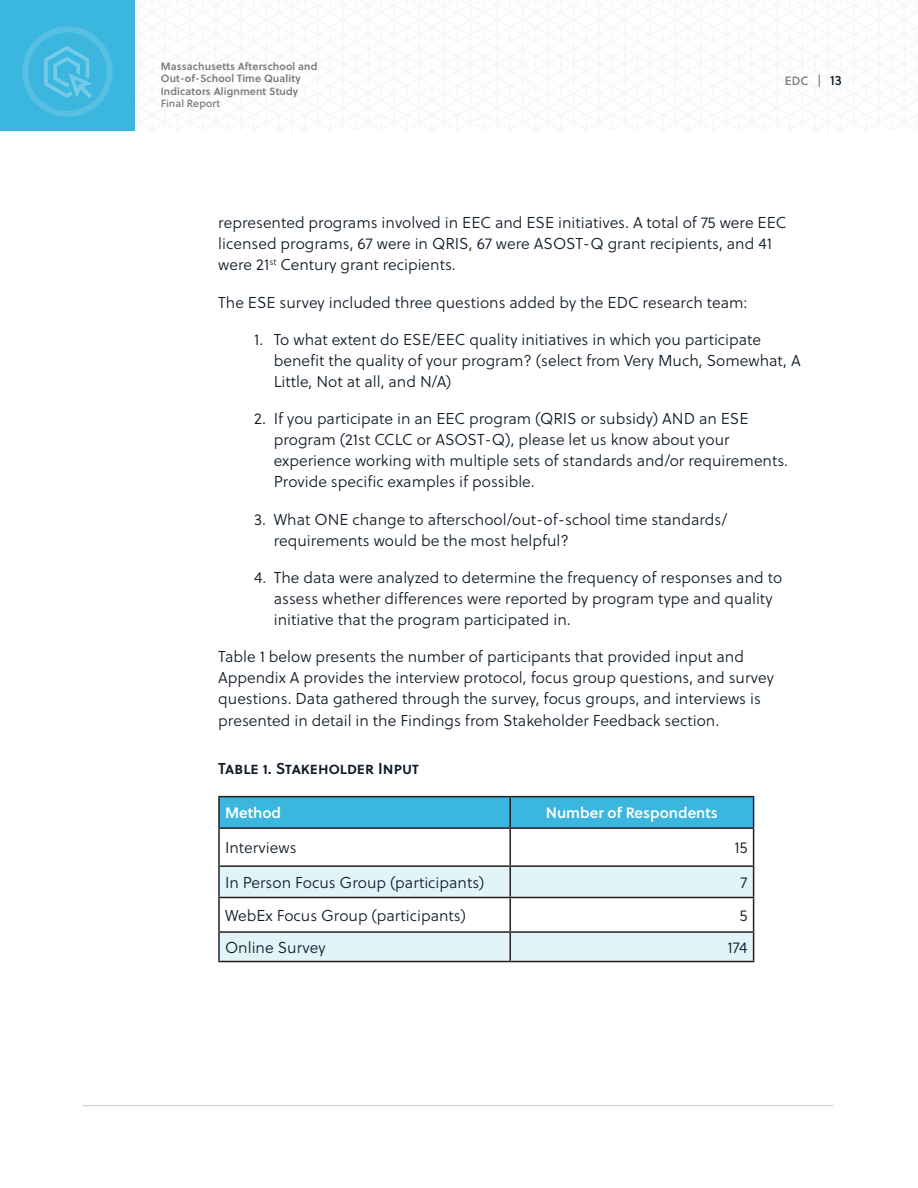
<style>
.page{position:relative;width:918px;height:1188px;background:#fff}
.page>*{position:absolute;margin:0;border:0;box-sizing:border-box;transform-origin:0 0}
.body_text_last{font:15.75px/21px "Soleil Lt";color:#101c28}
.body_text{font:15.75px/21px "Soleil Lt";color:#101c28}
.table_and_figutre{font:15.75px "Soleil Sb";color:#101c28}
.t1{font:15px "Soleil Sb";color:#fff}
.t2{font:12px "Soleil Bk";color:#777}
.t3{font:10.5px/12.6px "Soleil Sb";letter-spacing:.01em;color:#777}
.t4{font:10.5px "Soleil Bk";letter-spacing:.01em;color:#777}
.s1{font-size:13.5px;color:#101c28}
</style>
<div class="page">
<div style="left:0;top:0;width:135px;height:131px;background:#3ab6df"></div>
<div style="left:22px;top:26px;width:91px;height:91px;border:6px solid #fff;border-radius:50%"></div>
<svg style="left:44px;top:46px;width:48px;height:52px"></svg>
<hr style="left:83px;top:1105px;width:750px;height:1px;background:#939598">
<div style="left:220px;top:797px;width:533px;height:30px;background:#3ab6df"></div>
<svg style="left:220px;top:867px;width:533px;height:94px;fill:#e1f4fa"></svg>
<hr style="left:218px;top:796px;width:292px;height:1px;background:#231f20">
<hr style="left:218px;top:797px;width:2px;height:30px;background:#231f20">
<hr style="left:510px;top:796px;width:244px;height:1px;background:#231f20">
<hr style="left:509px;top:797px;width:2px;height:30px;background:#231f20">
<hr style="left:753px;top:797px;width:1px;height:30px;background:#231f20">
<hr style="left:218px;top:827px;width:292px;height:2px;background:#231f20">
<hr style="left:218px;top:829px;width:2px;height:36px;background:#231f20">
<hr style="left:510px;top:827px;width:244px;height:2px;background:#231f20">
<hr style="left:509px;top:829px;width:2px;height:36px;background:#231f20">
<hr style="left:753px;top:829px;width:1px;height:36px;background:#231f20">
<hr style="left:218px;top:865px;width:292px;height:2px;background:#231f20">
<hr style="left:218px;top:867px;width:2px;height:30px;background:#231f20">
<hr style="left:510px;top:865px;width:244px;height:2px;background:#231f20">
<hr style="left:509px;top:867px;width:2px;height:30px;background:#231f20">
<hr style="left:753px;top:867px;width:1px;height:30px;background:#231f20">
<hr style="left:218px;top:897px;width:292px;height:1px;background:#231f20">
<hr style="left:218px;top:898px;width:2px;height:33px;background:#231f20">
<hr style="left:510px;top:897px;width:244px;height:1px;background:#231f20">
<hr style="left:509px;top:898px;width:2px;height:33px;background:#231f20">
<hr style="left:753px;top:898px;width:1px;height:33px;background:#231f20">
<hr style="left:218px;top:931px;width:292px;height:2px;background:#231f20">
<hr style="left:218px;top:933px;width:2px;height:28px;background:#231f20">
<hr style="left:510px;top:931px;width:244px;height:2px;background:#231f20">
<hr style="left:509px;top:933px;width:2px;height:28px;background:#231f20">
<svg style="left:753px;top:933px;width:1px;height:28px"></svg>
<hr style="left:218px;top:961px;width:292px;height:1px;background:#231f20">
<hr style="left:510px;top:961px;width:244px;height:1px;background:#231f20">
<p class="t3" style="left:161px;top:59px;width:158px">Massachusetts Afterschool and<br>Out-of-School Time Quality<br>Indicators Alignment Study</p>
<p class="t4" style="left:161px;top:96px;width:61px">Final Report</p>
<p class="t2" style="left:785px;top:71px;width:59px">EDC | <span class="s1">13</span></p>
<p class="body_text" style="left:218px;top:212px;width:570px">represented programs involved in EEC and ESE initiatives. A total of 75 were EEC licensed programs, 67 were in QRIS, 67 were ASOST-Q grant recipients, and 41 were 21<sup>st</sup> Century grant recipients.</p>
<p class="body_text" style="left:218px;top:292px;width:531px">The ESE survey included three questions added by the EDC research team:</p>
<p class="body_text_last" style="left:274px;top:329px;width:529px;text-indent:-20px">1. To what extent do ESE/EEC quality initiatives in which you participate benefit the quality of your program? (select from Very Much, Somewhat, A<br>Little, Not at all, and N/A)</p>
<p class="body_text_last" style="left:274px;top:408px;width:516px;text-indent:-20px">2. If you participate in an EEC program (QRIS or subsidy) AND an ESE program (21st CCLC or ASOST-Q), please let us know about your experience working with multiple sets of standards and/or requirements.<br>Provide specific examples if possible.</p>
<p class="body_text_last" style="left:274px;top:509px;width:455px;text-indent:-20px">3. What ONE change to afterschool/out-of-school time standards/ requirements would be the most helpful?</p>
<p class="body_text_last" style="left:274px;top:567px;width:510px;text-indent:-20px">4. The data were analyzed to determine the frequency of responses and to assess whether differences were reported by program type and quality initiative that the program participated in.</p>
<p class="body_text_last" style="left:218px;top:646px;width:557px">Table 1 below presents the number of participants that provided input and Appendix A provides the interview protocol, focus group questions, and survey questions. Data gathered through the survey, focus groups, and interviews is presented in detail in the Findings from Stakeholder Feedback section.</p>
<p class="table_and_figutre" style="left:218px;top:756px;width:203px">Table 1. Stakeholder Input</p>
<p class="t1" style="left:225px;top:801px;width:58px">Method</p>
<p class="t1" style="left:546px;top:801px;width:174px">Number of Respondents</p>
<p class="body_text" style="left:225px;top:837px;width:73px">Interviews</p>
<p class="body_text" style="left:735px;top:837px;width:15px">15</p>
<p class="body_text" style="left:225px;top:872px;width:261px">In Person Focus Group (participants)</p>
<p class="body_text" style="left:741px;top:872px;width:8px">7</p>
<p class="body_text" style="left:225px;top:905px;width:243px">WebEx Focus Group (participants)</p>
<p class="body_text" style="left:740px;top:905px;width:9px">5</p>
<p class="body_text" style="left:225px;top:937px;width:102px">Online Survey</p>
<p class="body_text" style="left:727px;top:937px;width:22px">174</p>
</div>
